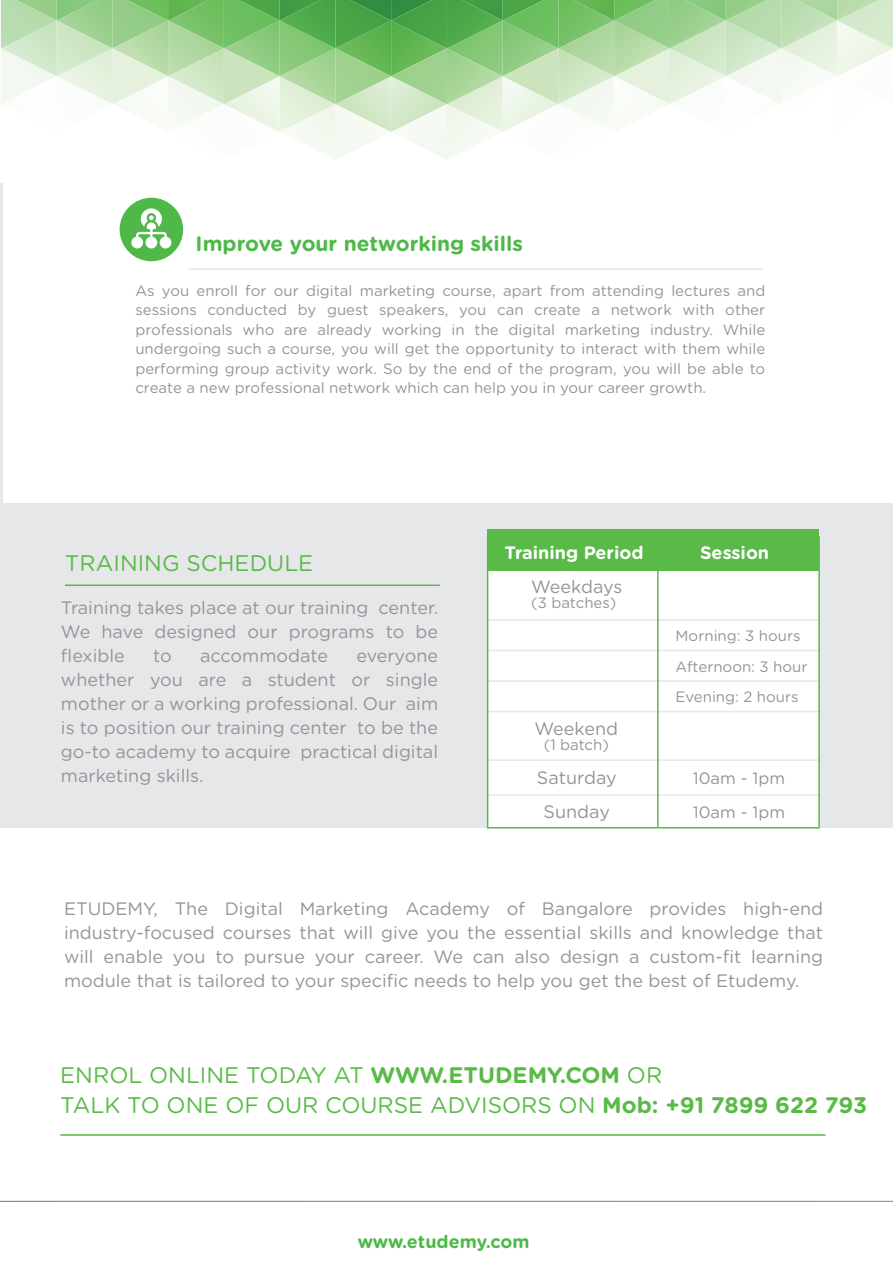
<style>
.page{position:relative;width:893px;height:1263px;background:#fff}
.page>*{position:absolute;margin:0;border:0;box-sizing:border-box;transform-origin:0 0}
.t1{font:22.5px/30px "Gotham Rounded";color:#59ba47}
.t2{font:700 21px "Gotham Rounded";color:#4eb848}
.t3{font:18px/24px "Gotham Rounded";color:#939598;text-align:justify}
.t4{font:700 18px "Gotham Rounded";color:#fff}
.t5{font:700 18px "Gotham Rounded";color:#4eb848}
.t6{font:16.5px "Gotham Rounded";color:#939598}
.t7{font:15px/19.5px "Gotham Rounded";color:#939598;text-align:justify}
.s1{font-weight:700}
</style>
<div class="page">
<div style="left:0;top:503px;width:893px;height:325px;background:#e6e7e9"></div>
<hr style="left:0;top:183px;width:3px;height:325px;background:#e6e7e9">
<svg style="left:0;top:0;width:893px;height:160px"></svg>
<hr style="left:60px;top:1134px;width:765px;height:2px;background:#59ba47">
<div style="left:120px;top:198px;width:63px;height:63px;background:#4eb848;border-radius:50%"></div>
<hr style="left:188px;top:268px;width:575px;height:2px;background:#e6e7e9">
<hr style="left:65px;top:584px;width:375px;height:2px;background:#59ba47">
<div style="left:488px;top:529px;width:331px;height:299px;background:#fff"></div>
<div style="left:488px;top:529px;width:331px;height:42px;background:#59ba47"></div>
<hr style="left:488px;top:794px;width:331px;height:2px;background:#e6e7e9">
<hr style="left:488px;top:759px;width:331px;height:2px;background:#e6e7e9">
<hr style="left:488px;top:711px;width:331px;height:1px;background:#e6e7e9">
<hr style="left:488px;top:680px;width:331px;height:2px;background:#e6e7e9">
<hr style="left:488px;top:650px;width:331px;height:1px;background:#e6e7e9">
<hr style="left:488px;top:619px;width:331px;height:2px;background:#e6e7e9">
<hr style="left:657px;top:529px;width:2px;height:299px;background:#59ba47">
<div style="left:487px;top:536px;width:333px;height:292px;border:2px solid #59ba47"></div>
<svg style="left:131px;top:208px;width:40px;height:40px"></svg>
<p class="t2" style="left:196px;top:228px;width:329px">Improve your networking skills</p>
<p class="t7" style="left:135px;top:280px;width:631px">As you enroll for our digital marketing course, apart from attending lectures and sessions conducted by guest speakers, you can create a network with other professionals who are already working in the digital marketing industry. While undergoing such a course, you will get the opportunity to interact with them while performing group activity work. So by the end of the program, you will be able to create a new professional network which can help you in your career growth.</p>
<p class="t1" style="left:65px;top:547px;width:250px">TRAINING SCHEDULE</p>
<p class="t3" style="left:61px;top:594px;width:379px">Training takes place at our training center.<br>We have designed our programs to be flexible</p>
<p class="t3" style="left:153px;top:642px;width:20px">to</p>
<p class="t3" style="left:200px;top:642px;width:129px">accommodate</p>
<p class="t3" style="left:61px;top:642px;width:379px;text-indent:295px">everyone whether you are a student or single mother or a working professional. Our aim is to position our training center to be the go-to academy to acquire practical digital marketing skills.</p>
<p class="t4" style="left:504px;top:540px;width:141px">Training Period</p>
<p class="t4" style="left:700px;top:540px;width:71px">Session</p>
<p class="t3" style="left:531px;top:574px;width:93px">Weekdays</p>
<p class="t7" style="left:531px;top:592px;width:86px">(3 batches)</p>
<p class="t3" style="left:535px;top:716px;width:85px">Weekend</p>
<p class="t7" style="left:544px;top:734px;width:67px">(1 batch)</p>
<p class="t3" style="left:537px;top:760px;width:81px;line-height:33.8px;text-align:center">Saturday<br>Sunday</p>
<p class="t7" style="left:676px;top:620px;width:133px;line-height:30.3px;text-align:left">Morning: 3 hours<br>Afternoon: 3 hour<br>Evening: 2 hours</p>
<p class="t6" style="left:693px;top:767px;width:94px">10am - 1pm</p>
<p class="t6" style="left:693px;top:801px;width:94px">10am - 1pm</p>
<p class="t3" style="left:64px;top:896px;width:761px">ETUDEMY, The Digital Marketing Academy of Bangalore provides high-end industry-focused courses that will give you the essential skills and knowledge that will enable you to pursue your career. We can also design a custom-fit learning module that is tailored to your specific needs to help you get the best of Etudemy.</p>
<p class="t1" style="left:60px;top:1059px;width:808px">ENROL ONLINE TODAY AT <span class="s1">WWW.ETUDEMY.COM</span> OR<br>TALK TO ONE OF OUR COURSE ADVISORS ON <span class="s1">Mob: +91 7899 622 793</span></p>
<p class="t5" style="left:358px;top:1228px;width:173px">www.etudemy.com</p>
</div>
